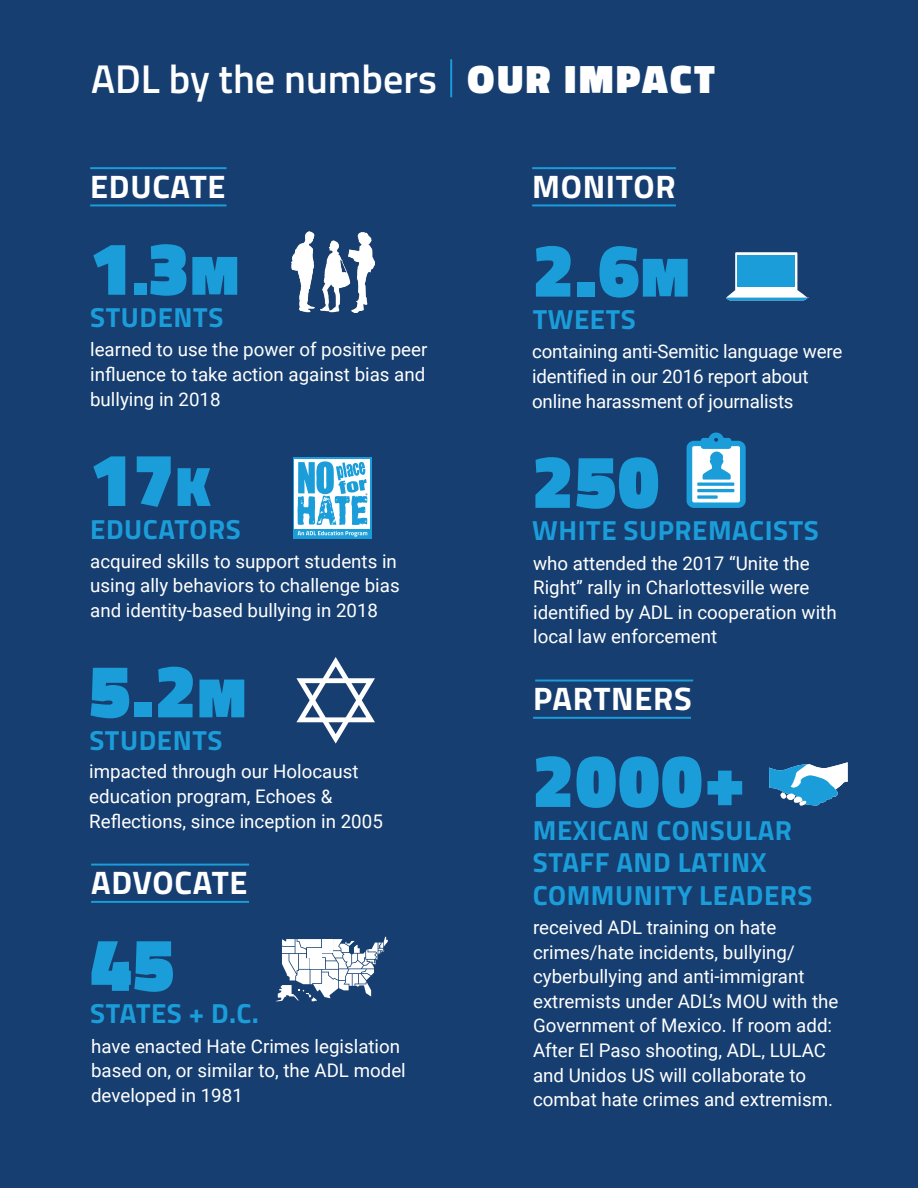
<style>
.page{position:relative;width:918px;height:1188px;background:#163e70}
.page>*{position:absolute;margin:0;border:0;box-sizing:border-box;transform-origin:0 0}
.t1{font:900 75.3px "Titillium Web";letter-spacing:.02em;color:#1b9dd9}
.t2{font:600 40.2px "Titillium Web";color:#fff}
.t3{font:700 32.55px "Titillium Web";letter-spacing:.02em;color:#fff}
.t4{font:700 27.6px/32.5px "Titillium Web";letter-spacing:.02em;color:#1b9dd9}
.t5{font:18.75px/24.6px "Roboto";color:#fff}
.s1{font-weight:900}
.s2{font-size:56.4px}
</style>
<div class="page">
<hr style="left:450px;top:59px;width:2px;height:38px;background:#1b9dd9">
<hr style="left:90px;top:167px;width:136px;height:2px;background:#1b9dd9">
<hr style="left:90px;top:204px;width:136px;height:2px;background:#1b9dd9">
<svg style="left:276px;top:937px;width:112px;height:64px"></svg>
<hr style="left:91px;top:864px;width:158px;height:2px;background:#1b9dd9">
<hr style="left:91px;top:901px;width:158px;height:2px;background:#1b9dd9">
<hr style="left:532px;top:167px;width:144px;height:2px;background:#1b9dd9">
<svg style="left:726px;top:252px;width:81px;height:48px"></svg>
<hr style="left:532px;top:204px;width:144px;height:2px;background:#1b9dd9">
<hr style="left:535px;top:680px;width:158px;height:2px;background:#1b9dd9">
<hr style="left:533px;top:717px;width:158px;height:2px;background:#1b9dd9">
<svg style="left:687px;top:433px;width:59px;height:75px;background:#7abddf"></svg>
<img style="left:291px;top:231px;width:84px;height:82px">
<svg style="left:293px;top:458px;width:79px;height:81px"></svg>
<div style="left:295px;top:459px;width:75px;height:69px;background:#fff"></div>
<svg style="left:298px;top:531px;width:69px;height:6px"></svg>
<svg style="left:297px;top:461px;width:71px;height:64px"></svg>
<svg style="left:296px;top:657px;width:79px;height:87px"></svg>
<svg style="left:769px;top:762px;width:79px;height:44px"></svg>
<p class="t2" style="left:91px;top:49px;width:626px">ADL by the numbers <span class="s1">OUR IMPACT</span></p>
<p class="t3" style="left:90px;top:162px;width:137px">EDUCATE</p>
<p class="t1" style="left:90px;top:213px;width:150px">1<span class="s2">.</span>3<span class="s2">M</span></p>
<p class="t4" style="left:90px;top:300px;width:135px">STUDENTS</p>
<p class="t5" style="left:90px;top:337px;width:339px;text-align:justify">learned to use the power of positive peer influence to take action against bias and bullying in 2018</p>
<p class="t1" style="left:90px;top:425px;width:122px">17<span class="s2">K</span></p>
<p class="t4" style="left:90px;top:511px;width:152px">EDUCATORS</p>
<p class="t5" style="left:90px;top:548px;width:311px">acquired skills to support students in using ally behaviors to challenge bias and identity-based bullying in 2018</p>
<p class="t1" style="left:89px;top:636px;width:158px">5.2<span class="s2">M</span></p>
<p class="t4" style="left:89px;top:723px;width:135px">STUDENTS</p>
<p class="t5" style="left:89px;top:759px;width:295px">impacted through our Holocaust education program, Echoes &amp;<br>Reflections, since inception in 2005</p>
<p class="t3" style="left:91px;top:858px;width:158px">ADVOCATE</p>
<p class="t1" style="left:90px;top:909px;width:86px">45</p>
<p class="t4" style="left:90px;top:996px;width:170px">STATES + D.C.</p>
<p class="t5" style="left:91px;top:1033px;width:316px">have enacted Hate Crimes legislation based on, or similar to, the ADL model developed in 1981</p>
<p class="t3" style="left:532px;top:162px;width:145px">MONITOR</p>
<p class="t1" style="left:533px;top:215px;width:158px">2.6<span class="s2">M</span></p>
<p class="t4" style="left:533px;top:302px;width:105px">TWEETS</p>
<p class="t5" style="left:532px;top:339px;width:312px">containing anti-Semitic language were identified in our 2016 report about online harassment of journalists</p>
<p class="t1" style="left:532px;top:426px;width:129px">250</p>
<p class="t4" style="left:532px;top:513px;width:288px">WHITE SUPREMACISTS</p>
<p class="t5" style="left:533px;top:550px;width:305px">who attended the 2017 “Unite the<br>Right” rally in Charlottesville were identified by ADL in cooperation with local law enforcement</p>
<p class="t3" style="left:533px;top:674px;width:160px">PARTNERS</p>
<p class="t1" style="left:533px;top:726px;width:214px">2000+</p>
<p class="t4" style="left:533px;top:812px;width:281px">MEXICAN CONSULAR<br>STAFF AND LATINX<br>COMMUNITY LEADERS</p>
<p class="t5" style="left:533px;top:914px;width:307px">received ADL training on hate crimes/hate incidents, bullying/ cyberbullying and anti-immigrant extremists under ADL’s MOU with the Government of Mexico. If room add:<br>After El Paso shooting, ADL, LULAC and Unidos US will collaborate to combat hate crimes and extremism.</p>
</div>
